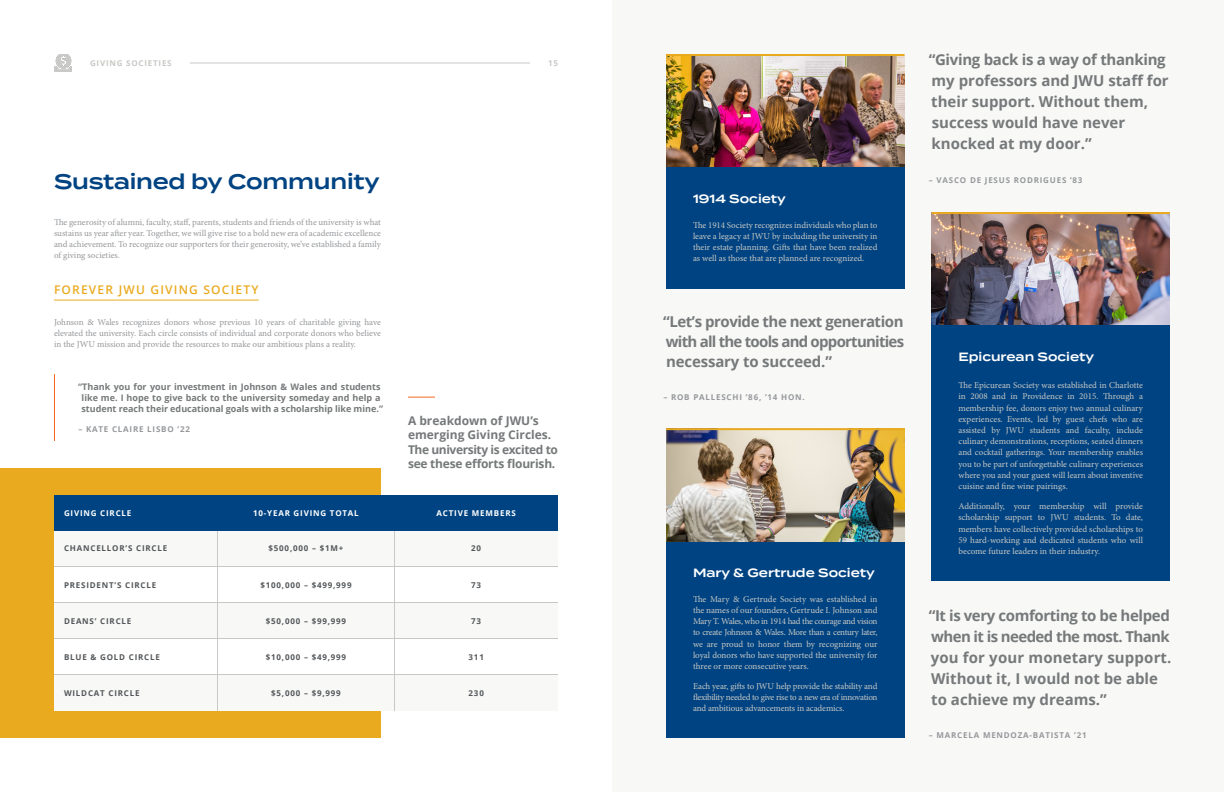
<style>
.page{position:relative;width:1224px;height:792px;background:#fff}
.page>*{position:absolute;margin:0;border:0;box-sizing:border-box;transform-origin:0 0}
.t1{font:600 21px "Termina";letter-spacing:-.01em;color:#004382}
.t2{font:700 15px/21px "Open Sans";color:#76797a}
.t3{font:700 12px/14.4px "Open Sans";letter-spacing:-.02em;color:#76797a}
.t4{font:600 12px "Termina";color:#fff}
.t5{font:600 12px "Open Sans";letter-spacing:.1em;color:#eaaa20}
.Body_Copy{font:9px/11.2px "Minion Pro";letter-spacing:-.005em;color:#c8c8c5;text-align:justify}
.Body_Copy-2{font:9px/11px "Minion Pro";color:#96989b;text-align:justify}
.Body_Copy-3{font:700 9px/11px "Open Sans";color:#76797a;text-align:center}
.t6{font:700 8px "Open Sans";letter-spacing:.1em;color:#535659}
.Body_Copy-4{font:700 8px "Open Sans";letter-spacing:.1em;color:#96989b}
.t7{font:700 8px "Open Sans";letter-spacing:.1em;color:#fff}
.t8{font:700 8px "Open Sans";letter-spacing:.1em;color:#c8c8c5}
</style>
<div class="page">
<div style="left:0;top:468px;width:381px;height:270px;background:#eaaa20"></div>
<hr style="left:190px;top:63px;width:340px;height:1px;background:#c8c8c5">
<svg style="left:408px;top:397px;width:27px;height:1px"></svg>
<hr style="left:54px;top:300px;width:205px;height:1px;background:#eaaa20">
<div style="left:54px;top:674px;width:504px;height:37px;background:#f8f8f7"></div>
<div style="left:54px;top:638px;width:504px;height:36px;background:#fff"></div>
<div style="left:54px;top:602px;width:504px;height:36px;background:#f8f8f7"></div>
<div style="left:54px;top:566px;width:504px;height:36px;background:#fff"></div>
<div style="left:54px;top:531px;width:504px;height:35px;background:#f8f8f7"></div>
<hr style="left:217px;top:531px;width:1px;height:180px;background:#c8c8c5">
<hr style="left:394px;top:531px;width:1px;height:180px;background:#c8c8c5">
<div style="left:54px;top:495px;width:504px;height:36px;background:#004382"></div>
<hr style="left:54px;top:674px;width:504px;height:1px;background:#c8c8c5">
<hr style="left:54px;top:638px;width:504px;height:1px;background:#c8c8c5">
<hr style="left:54px;top:602px;width:504px;height:1px;background:#c8c8c5">
<hr style="left:54px;top:566px;width:504px;height:1px;background:#c8c8c5">
<img style="left:54px;top:54px;width:18px;height:18px">
<div style="left:612px;top:0;width:612px;height:792px;background:#f8f8f7"></div>
<div style="left:666px;top:167px;width:238px;height:121px;background:#004382"></div>
<img style="left:666px;top:56px;width:238px;height:111px">
<hr style="left:666px;top:54px;width:238px;height:2px;background:#eaaa20">
<div style="left:932px;top:325px;width:238px;height:256px;background:#004382"></div>
<img style="left:932px;top:214px;width:238px;height:111px">
<hr style="left:932px;top:212px;width:238px;height:2px;background:#eaaa20">
<div style="left:666px;top:541px;width:238px;height:197px;background:#004382"></div>
<img style="left:666px;top:430px;width:238px;height:111px">
<hr style="left:666px;top:428px;width:238px;height:2px;background:#eaaa20">
<hr style="left:54px;top:374px;width:1px;height:67px;background:#f36821">
<p class="t8" style="left:90px;top:58px;width:83px">GIVING SOCIETIES</p>
<p class="t8" style="left:548px;top:58px;width:11px">15</p>
<p class="t1" style="left:54px;top:167px;width:327px">Sustained by Community</p>
<p class="Body_Copy-2" style="left:54px;top:216px;width:328px">The generosity of alumni, faculty, staff, parents, students and friends of the university is what sustains us year after year. Together, we will give rise to a bold new era of academic excellence and achievement. To recognize our supporters for their generosity, we’ve established a family of giving societies.</p>
<p class="t5" style="left:54px;top:281px;width:206px">FOREVER JWU GIVING SOCIETY</p>
<p class="Body_Copy-2" style="left:54px;top:317px;width:329px">Johnson &amp; Wales recognizes donors whose previous 10 years of charitable giving have elevated the university. Each circle consists of individual and corporate donors who believe in the JWU mission and provide the resources to make our ambitious plans a reality.</p>
<p class="Body_Copy-3" style="left:78px;top:381px;width:306px">“Thank you for your investment in Johnson &amp; Wales and students like me. I hope to give back to the university someday and help a student reach their educational goals with a scholarship like mine.”</p>
<p class="Body_Copy-4" style="left:78px;top:423px;width:113px">– KATE CLAIRE LISBO ’22</p>
<p class="t3" style="left:408px;top:413px;width:151px">A breakdown of JWU’s emerging Giving Circles.<br>The university is excited to see these efforts flourish.</p>
<p class="t7" style="left:64px;top:508px;width:69px">GIVING CIRCLE</p>
<p class="t6" style="left:64px;top:542px;width:105px">CHANCELLOR’S CIRCLE</p>
<p class="t6" style="left:64px;top:579px;width:94px">PRESIDENT’S CIRCLE</p>
<p class="t6" style="left:64px;top:616px;width:69px">DEANS’ CIRCLE</p>
<p class="t6" style="left:64px;top:651px;width:97px">BLUE &amp; GOLD CIRCLE</p>
<p class="t6" style="left:64px;top:687px;width:77px">WILDCAT CIRCLE</p>
<p class="t7" style="left:253px;top:508px;width:107px">10-YEAR GIVING TOTAL</p>
<p class="t7" style="left:437px;top:508px;width:81px">ACTIVE MEMBERS</p>
<p class="t6" style="left:269px;top:542px;width:76px">$500,000 – $1M+</p>
<p class="t6" style="left:260px;top:579px;width:93px">$100,000 – $499,999</p>
<p class="t6" style="left:266px;top:616px;width:82px">$50,000 – $99,999</p>
<p class="t6" style="left:266px;top:651px;width:82px">$10,000 – $49,999</p>
<p class="t6" style="left:271px;top:687px;width:71px">$5,000 – $9,999</p>
<p class="t6" style="left:471px;top:542px;width:11px">20</p>
<p class="t6" style="left:471px;top:579px;width:11px">73</p>
<p class="t6" style="left:471px;top:615px;width:11px">73</p>
<p class="t6" style="left:469px;top:651px;width:17px">311</p>
<p class="t6" style="left:469px;top:687px;width:17px">230</p>
<p class="t4" style="left:693px;top:190px;width:94px">1914 Society</p>
<p class="Body_Copy" style="left:693px;top:219px;width:186px">The 1914 Society recognizes individuals who plan to leave a legacy at JWU by including the university in their estate planning. Gifts that have been realized as well as those that are planned are recognized.</p>
<p class="t2" style="left:663px;top:311px;width:243px;line-height:20px;text-align:justify">“Let’s provide the next generation with all the tools and opportunities necessary to succeed.”</p>
<p class="Body_Copy-4" style="left:663px;top:392px;width:143px">– ROB PALLESCHI ’86, ’14 HON.</p>
<p class="t4" style="left:693px;top:564px;width:183px">Mary &amp; Gertrude Society</p>
<p class="Body_Copy" style="left:693px;top:593px;width:186px">The Mary &amp; Gertrude Society was established in the names of our founders, Gertrude I. Johnson and Mary T. Wales, who in 1914 had the courage and vision to create Johnson &amp; Wales. More than a century later, we are proud to honor them by recognizing our loyal donors who have supported the university for three or more consecutive years.</p>
<p class="Body_Copy" style="left:693px;top:681px;width:186px">Each year, gifts to JWU help provide the stability and flexibility needed to give rise to a new era of innovation and ambitious advancements in academics.</p>
<p class="t2" style="left:929px;top:49px;width:242px">“Giving back is a way of thanking my professors and JWU staff for their support. Without them, success would have never knocked at my door.”</p>
<p class="Body_Copy-4" style="left:929px;top:174px;width:155px">– VASCO DE JESUS RODRIGUES ’83</p>
<p class="t4" style="left:958px;top:348px;width:137px">Epicurean Society</p>
<p class="Body_Copy" style="left:959px;top:380px;width:186px">The Epicurean Society was established in Charlotte in 2008 and in Providence in 2015. Through a membership fee, donors enjoy two annual culinary experiences. Events, led by guest chefs who are assisted by JWU students and faculty, include culinary demonstrations, receptions, seated dinners and cocktail gatherings. Your membership enables you to be part of unforgettable culinary experiences where you and your guest will learn about inventive cuisine and fine wine pairings.</p>
<p class="Body_Copy" style="left:959px;top:501px;width:186px">Additionally, your membership will provide scholarship support to JWU students. To date, members have collectively provided scholarships to 59 hard-working and dedicated students who will become future leaders in their industry.</p>
<p class="t2" style="left:929px;top:604px;width:244px">“It is very comforting to be helped when it is needed the most. Thank you for your monetary support.<br>Without it, I would not be able to achieve my dreams.”</p>
<p class="Body_Copy-4" style="left:929px;top:729px;width:159px">– MARCELA MENDOZA-BATISTA ’21</p>
</div>
